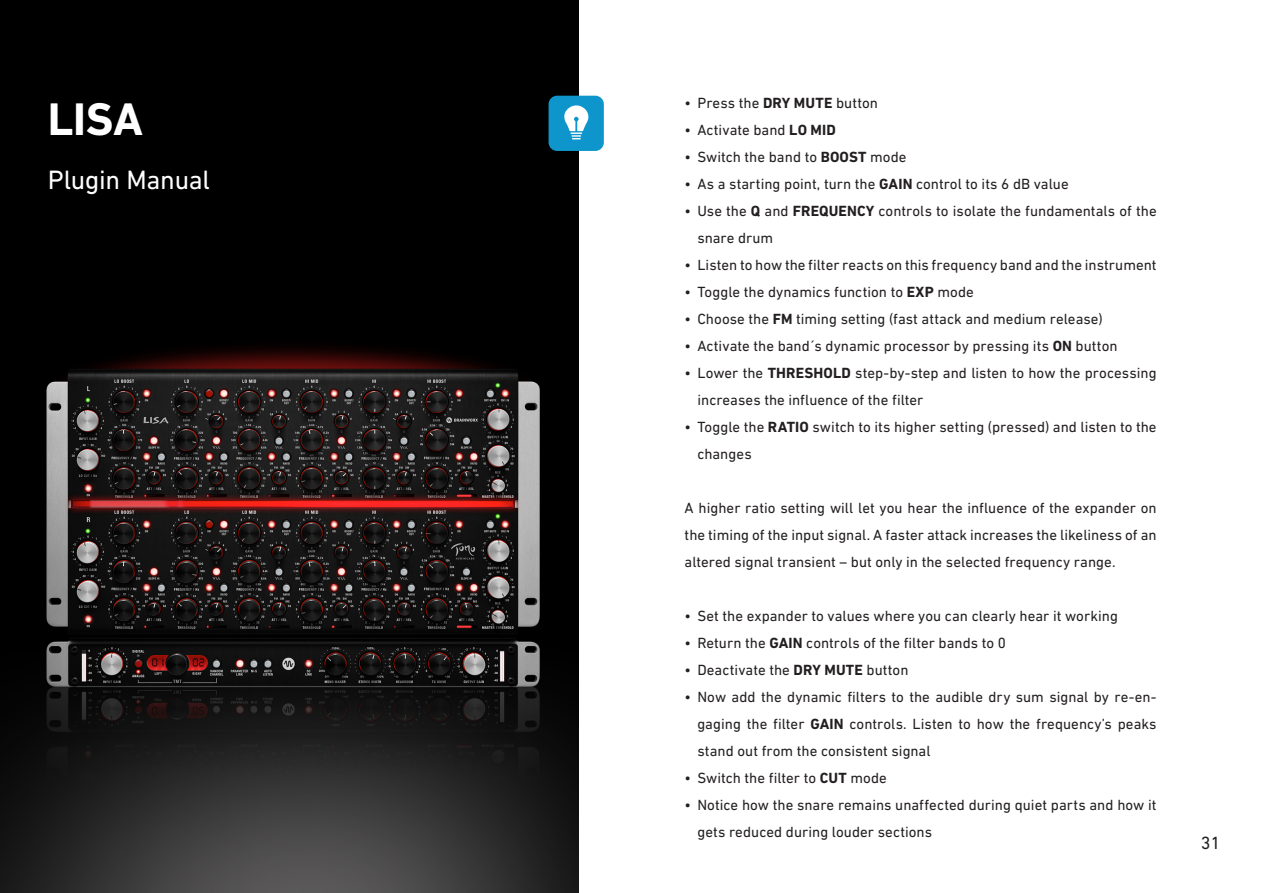
<style>
.page{position:relative;width:1263px;height:893px;background:#fff}
.page>*{position:absolute;margin:0;border:0;box-sizing:border-box;transform-origin:0 0}
.Headline_Cover{font:700 46.5px "DIN Next LT Pro";color:#fff}
.Headline_Cover-2{font:27px "DIN Next LT Pro";letter-spacing:-.015em;color:#fff}
.t1{font:18px "DIN Next LT Pro";color:#231f20}
.Text{font:15px/27px "DIN Next LT Pro";letter-spacing:.005em;color:#231f20}
.s1{font-weight:700}
</style>
<div class="page">
<img style="left:0;top:0;width:578px;height:893px">
<div style="left:549px;top:96px;width:55px;height:55px;background:#0e96cc;border-radius:9px"></div>
<svg style="left:564px;top:105px;width:24px;height:34px"></svg>
<p class="Headline_Cover" style="left:48px;top:92px;width:97px">LISA</p>
<p class="Headline_Cover-2" style="left:48px;top:164px;width:164px">Plugin Manual</p>
<p class="Text" style="left:685px;top:89px;width:195px">• Press the <span class="s1">DRY MUTE</span> button</p>
<p class="Text" style="left:685px;top:116px;width:153px">• Activate band <span class="s1">LO MID</span></p>
<p class="Text" style="left:685px;top:143px;width:223px">• Switch the band to <span class="s1">BOOST</span> mode</p>
<p class="Text" style="left:685px;top:170px;width:386px">• As a starting point, turn the <span class="s1">GAIN</span> control to its 6 dB value</p>
<p class="Text" style="left:697px;top:197px;width:461px;text-indent:-13px">• Use the <span class="s1">Q</span> and <span class="s1">FREQUENCY</span> controls to isolate the fundamentals of the snare drum</p>
<p class="Text" style="left:685px;top:251px;width:473px">• Listen to how the filter reacts on this frequency band and the instrument</p>
<p class="Text" style="left:685px;top:278px;width:291px">• Toggle the dynamics function to <span class="s1">EXP</span> mode</p>
<p class="Text" style="left:685px;top:305px;width:419px">• Choose the <span class="s1">FM</span> timing setting (fast attack and medium release)</p>
<p class="Text" style="left:685px;top:332px;width:434px">• Activate the band´s dynamic processor by pressing its <span class="s1">ON</span> button</p>
<p class="Text" style="left:697px;top:359px;width:461px;text-indent:-13px">• Lower the <span class="s1">THRESHOLD</span> step-by-step and listen to how the processing increases the influence of the filter</p>
<p class="Text" style="left:697px;top:413px;width:461px;text-indent:-13px">• Toggle the <span class="s1">RATIO</span> switch to its higher setting (pressed) and listen to the changes</p>
<p class="Text" style="left:685px;top:494px;width:473px;text-align:justify">A higher ratio setting will let you hear the influence of the expander on the timing of the input signal. A faster attack increases the likeliness of an altered signal transient – but only in the selected frequency range.</p>
<p class="Text" style="left:685px;top:602px;width:435px">• Set the expander to values where you can clearly hear it working</p>
<p class="Text" style="left:685px;top:629px;width:323px">• Return the <span class="s1">GAIN</span> controls of the filter bands to 0</p>
<p class="Text" style="left:685px;top:656px;width:225px">• Deactivate the <span class="s1">DRY MUTE</span> button</p>
<p class="Text" style="left:697px;top:683px;width:461px;text-align:justify;text-indent:-13px">• Now add the dynamic filters to the audible dry sum signal by re-en&shy;gaging the filter <span class="s1">GAIN</span> controls. Listen to how the frequency’s peaks stand out from the consistent signal</p>
<p class="Text" style="left:685px;top:764px;width:204px">• Switch the filter to <span class="s1">CUT</span> mode</p>
<p class="Text" style="left:697px;top:791px;width:461px;text-indent:-13px">• Notice how the snare remains unaffected during quiet parts and how it gets reduced during louder sections</p>
<p class="t1" style="left:1201px;top:833px;width:21px">31</p>
</div>
